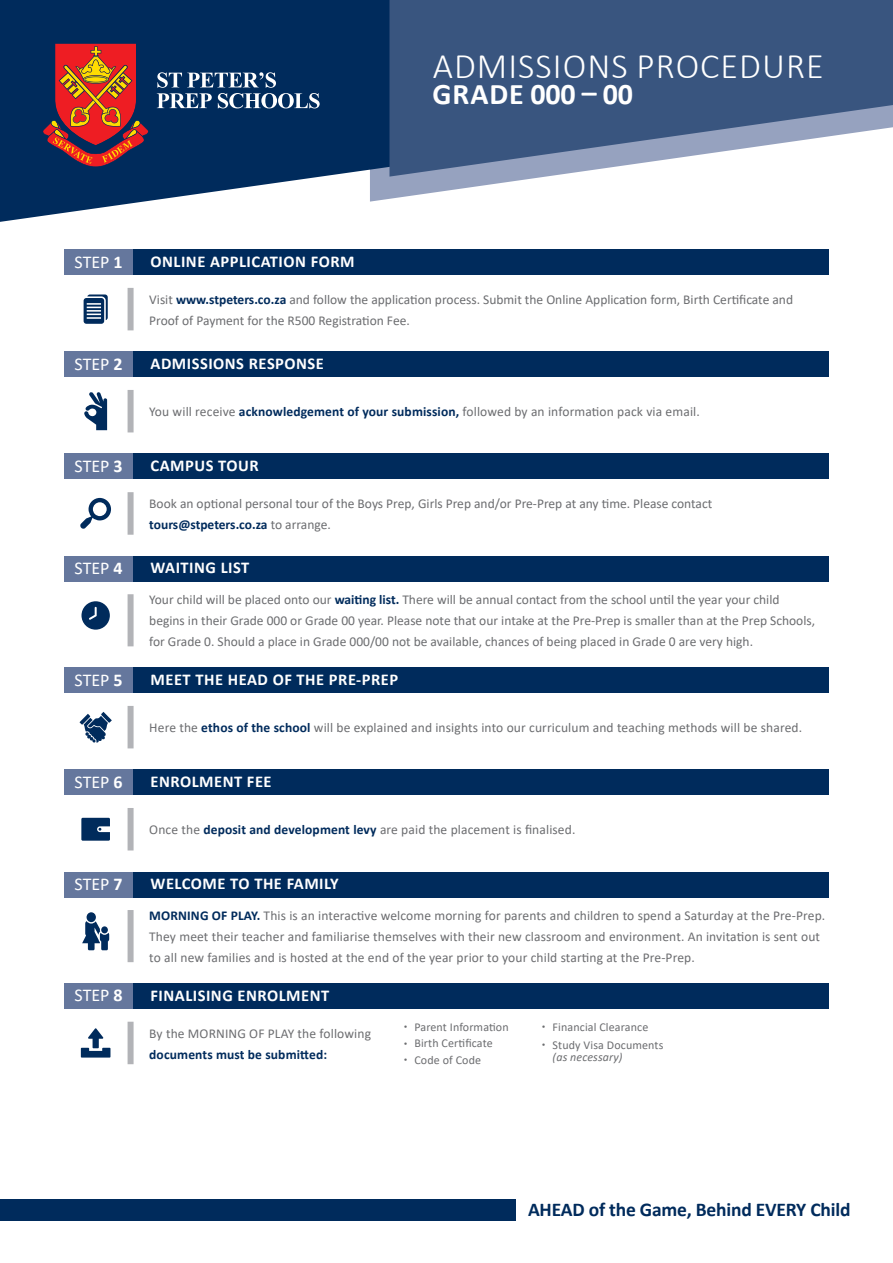
<style>
.page{position:relative;width:893px;height:1263px;background:#fff}
.page>*{position:absolute;margin:0;border:0;box-sizing:border-box;transform-origin:0 0}
.t1{font:300 36px "Calibri";letter-spacing:.03em;color:#fff}
.t2{font:700 30px "Calibri";letter-spacing:.03em;color:#fff}
.t3{font:700 19.5px "Calibri";letter-spacing:-.01em;color:#002b5c}
.t4{font:18px "Calibri";color:#fff}
.t5{font:700 16.5px "Calibri";letter-spacing:.03em;color:#fff}
.t6{font:13.5px/21px "Calibri";color:#6c6d70}
.t7{font:700 13.5px "Calibri";letter-spacing:.01em;color:#002b5c}
.t8{font:12px/12px "Calibri";letter-spacing:.01em;color:#6c6d70}
.s1{font-weight:700}
.s2{font-weight:700;color:#002b5c}
.s3{font-size:7.5px}
.s4{font-style:italic}
</style>
<div class="page">
<svg style="left:0;top:0;width:542px;height:222px;fill:#002b5c"></svg>
<svg style="left:389px;top:0;width:504px;height:177px;background:#566d92"></svg>
<svg style="left:42px;top:43px;width:107px;height:124px;background:#903b35"></svg>
<svg style="left:157px;top:72px;width:163px;height:36px"></svg>
<div style="left:0;top:1199px;width:516px;height:21px;background:#002b5c"></div>
<div style="left:64px;top:250px;width:70px;height:25px;background:#65779d"></div>
<div style="left:64px;top:352px;width:70px;height:25px;background:#65779d"></div>
<div style="left:64px;top:454px;width:70px;height:25px;background:#65779d"></div>
<div style="left:64px;top:556px;width:70px;height:25px;background:#65779d"></div>
<div style="left:64px;top:668px;width:70px;height:25px;background:#65779d"></div>
<div style="left:64px;top:770px;width:70px;height:25px;background:#65779d"></div>
<div style="left:64px;top:872px;width:70px;height:25px;background:#65779d"></div>
<div style="left:64px;top:983px;width:70px;height:26px;background:#65779d"></div>
<svg style="left:84px;top:392px;width:23px;height:38px"></svg>
<div style="left:134px;top:250px;width:695px;height:25px;background:#002b5c"></div>
<div style="left:134px;top:352px;width:695px;height:25px;background:#002b5c"></div>
<div style="left:134px;top:454px;width:695px;height:25px;background:#002b5c"></div>
<div style="left:134px;top:556px;width:695px;height:25px;background:#002b5c"></div>
<div style="left:134px;top:668px;width:695px;height:25px;background:#002b5c"></div>
<div style="left:134px;top:770px;width:695px;height:25px;background:#002b5c"></div>
<div style="left:134px;top:872px;width:695px;height:25px;background:#002b5c"></div>
<div style="left:134px;top:983px;width:695px;height:26px;background:#002b5c"></div>
<svg style="left:84px;top:294px;width:24px;height:30px"></svg>
<svg style="left:81px;top:601px;width:29px;height:29px"></svg>
<svg style="left:80px;top:498px;width:31px;height:31px"></svg>
<svg style="left:81px;top:818px;width:29px;height:23px"></svg>
<svg style="left:80px;top:712px;width:32px;height:31px"></svg>
<svg style="left:81px;top:1028px;width:29px;height:29px"></svg>
<div style="left:87px;top:912px;width:9px;height:10px;background:#002b5c;border-radius:50%"></div>
<svg style="left:82px;top:921px;width:27px;height:29px"></svg>
<div style="left:101px;top:926px;width:7px;height:7px;background:#002b5c;border-radius:50%"></div>
<div style="left:128px;top:288px;width:6px;height:42px;background:#b2b3b7"></div>
<div style="left:128px;top:390px;width:6px;height:42px;background:#b2b3b7"></div>
<div style="left:128px;top:492px;width:6px;height:43px;background:#b2b3b7"></div>
<div style="left:128px;top:594px;width:6px;height:52px;background:#b2b3b7"></div>
<div style="left:128px;top:706px;width:6px;height:42px;background:#b2b3b7"></div>
<div style="left:128px;top:808px;width:6px;height:42px;background:#b2b3b7"></div>
<div style="left:128px;top:910px;width:6px;height:52px;background:#b2b3b7"></div>
<div style="left:128px;top:1022px;width:6px;height:42px;background:#b2b3b7"></div>
<h1 class="t1" style="left:433px;top:44px;width:393px">ADMISSIONS PROCEDURE</h1>
<h2 class="t2" style="left:433px;top:72px;width:202px">GRADE 000 – 00</h2>
<h3 class="t4" style="left:75px;top:249px;width:50px">STEP <span class="s1">1</span></h3>
<p class="t5" style="left:151px;top:250px;width:205px">ONLINE APPLICATION FORM</p>
<p class="t6" style="left:149px;top:288px;width:645px">Visit <span class="s2">www.stpeters.co.za</span> and follow the application process. Submit the Online Application form, Birth Certificate and<br>Proof of Payment for the R500 Registration Fee.</p>
<h3 class="t4" style="left:75px;top:351px;width:50px">STEP <span class="s1">2</span></h3>
<p class="t5" style="left:151px;top:352px;width:175px">ADMISSIONS RESPONSE</p>
<p class="t6" style="left:149px;top:401px;width:552px">You will receive <span class="s2">acknowledgement of your submission,</span> followed by an information pack via email.</p>
<h3 class="t4" style="left:75px;top:453px;width:50px">STEP <span class="s1">3</span></h3>
<p class="t5" style="left:151px;top:454px;width:110px">CAMPUS TOUR</p>
<p class="t6" style="left:149px;top:493px;width:565px">Book an optional personal tour of the Boys Prep, Girls Prep and/or Pre-Prep at any time. Please contact <span class="s2">tours@stpeters.co.za</span> to arrange.</p>
<h3 class="t4" style="left:75px;top:555px;width:50px">STEP <span class="s1">4</span></h3>
<p class="t5" style="left:151px;top:556px;width:100px">WAITING LIST</p>
<p class="t6" style="left:149px;top:589px;width:667px">Your child will be placed onto our <span class="s2">waiting list.</span> There will be annual contact from the school until the year your child begins in their Grade 000 or Grade 00 year. Please note that our intake at the Pre-Prep is smaller than at the Prep Schools, for Grade 0. Should a place in Grade 000/00 not be available, chances of being placed in Grade 0 are very high.</p>
<h3 class="t4" style="left:75px;top:667px;width:50px">STEP <span class="s1">5</span></h3>
<p class="t5" style="left:151px;top:668px;width:249px">MEET THE HEAD OF THE PRE-PREP</p>
<p class="t6" style="left:149px;top:717px;width:654px">Here the <span class="s2">ethos of the school</span> will be explained and insights into our curriculum and teaching methods will be shared.</p>
<h3 class="t4" style="left:75px;top:769px;width:50px">STEP <span class="s1">6</span></h3>
<p class="t5" style="left:151px;top:770px;width:123px">ENROLMENT FEE</p>
<p class="t6" style="left:149px;top:819px;width:428px">Once the <span class="s2">deposit and development levy</span> are paid the placement is finalised.</p>
<h3 class="t4" style="left:75px;top:871px;width:50px">STEP <span class="s1">7</span></h3>
<p class="t5" style="left:151px;top:872px;width:190px">WELCOME TO THE FAMILY</p>
<p class="t6" style="left:149px;top:905px;width:678px"><span class="s2">MORNING OF PLAY.</span> This is an interactive welcome morning for parents and children to spend a Saturday at the Pre-Prep.<br>They meet their teacher and familiarise themselves with their new classroom and environment. An invitation is sent out to all new families and is hosted at the end of the year prior to your child starting at the Pre-Prep.</p>
<h3 class="t4" style="left:75px;top:983px;width:50px">STEP <span class="s1">8</span></h3>
<p class="t5" style="left:151px;top:984px;width:180px">FINALISING ENROLMENT</p>
<p class="t6" style="left:149px;top:1022px;width:223px">By the MORNING OF PLAY the following</p>
<p class="t7" style="left:149px;top:1044px;width:179px">documents must be submitted:</p>
<p class="t8" style="left:404px;top:1020px;width:106px"><span class="s3">•</span> Parent Information</p>
<p class="t8" style="left:404px;top:1037px;width:90px"><span class="s3">•</span> Birth Certificate</p>
<p class="t8" style="left:404px;top:1053px;width:79px"><span class="s3">•</span> Code of Code</p>
<p class="t8" style="left:542px;top:1020px;width:108px"><span class="s3">•</span> Financial Clearance</p>
<p class="t8" style="left:553px;top:1038px;width:112px;text-indent:-11px"><span class="s3">•</span> Study Visa Documents <span class="s4">(as necessary)</span></p>
<h3 class="t3" style="left:528px;top:1195px;width:324px">AHEAD of the Game, Behind EVERY Child</h3>
</div>
